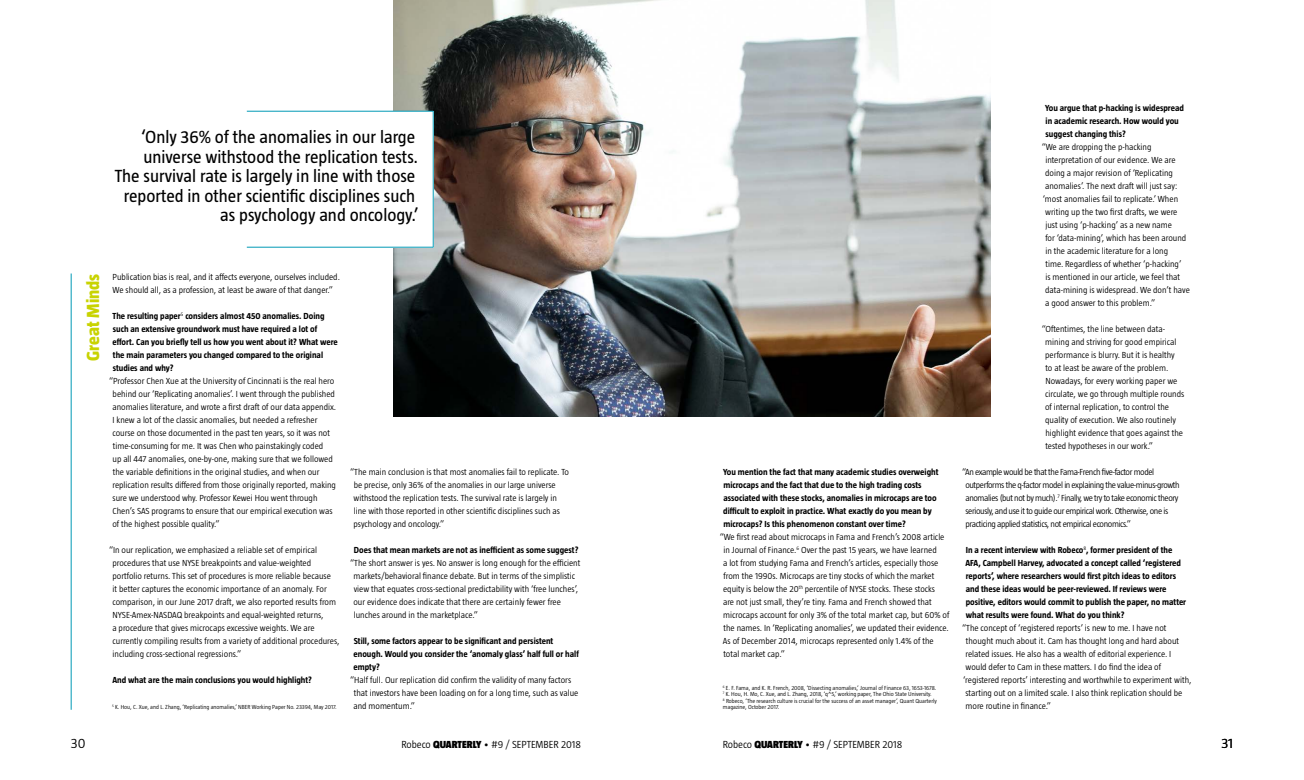
<style>
.page{position:relative;width:1304px;height:780px;background:#fff}
.page>*{position:absolute;margin:0;border:0;box-sizing:border-box;transform-origin:0 0}
.Quote_nieuw_ZWART{font:18px/19.5px "Taz";color:#000;text-align:right}
.t1{font:800 18px "Taz";color:#c8d300}
.t2{font:300 14px "Taz";color:#000}
.t3{font:300 10.5px "Taz";color:#000}
.plat{font:300 9px/13px "Taz";color:#000}
.vraag{font:700 9px/13px "Taz";color:#000}
.plat-2{font:300 9px/13px "Taz";letter-spacing:-.04em;color:#000}
.voetnoten{font:300 6px/6.5px "Taz";color:#000}
.s1{font-weight:900}
</style>
<div class="page">
<img style="left:393px;top:0;width:598px;height:416px">
<hr style="left:71px;top:273px;width:1px;height:436px;background:#0099b5">
<div style="left:112px;top:111px;width:322px;height:136px;background:#fff"></div>
<hr style="left:247px;top:247px;width:186px;height:1px;background:#0099b5">
<hr style="left:433px;top:111px;width:1px;height:136px;background:#0099b5">
<hr style="left:247px;top:111px;width:186px;height:1px;background:#0099b5">
<p class="Quote_nieuw_ZWART" style="left:115px;top:128px;width:305px">‘Only 36% of the anomalies in our large universe withstood the replication tests.<br>The survival rate is largely in line with those reported in other scientific disciplines such as psychology and oncology.’</p>
<p class="t1" style="left:83px;top:360px;width:88px;rotate:-90deg">Great Minds</p>
<p class="plat" style="left:113px;top:270px;width:229px">Publication bias is real, and it affects everyone, ourselves included.<br>We should all, as a profession, at least be aware of that danger.”</p>
<p class="vraag" style="left:112px;top:309px;width:227px">The resulting paper<sup>5</sup> considers almost 450 anomalies. Doing such an extensive groundwork must have required a lot of effort. Can you briefly tell us how you went about it? What were the main parameters you changed compared to the original studies and why?</p>
<p class="plat" style="left:112px;top:374px;width:225px;text-indent:-3px">“Professor Chen Xue at the University of Cincinnati is the real hero behind our ‘Replicating anomalies’. I went through the published anomalies literature, and wrote a first draft of our data appendix.<br>I knew a lot of the classic anomalies, but needed a refresher course on those documented in the past ten years, so it was not time-consuming for me. It was Chen who painstakingly coded<br>up all 447 anomalies, one-by-one, making sure that we followed the variable definitions in the original studies, and when our replication results differed from those originally reported, making sure we understood why. Professor Kewei Hou went through Chen’s SAS programs to ensure that our empirical execution was of the highest possible quality.”</p>
<p class="plat" style="left:112px;top:543px;width:229px;text-indent:-3px">“In our replication, we emphasized a reliable set of empirical procedures that use NYSE breakpoints and value-weighted portfolio returns. This set of procedures is more reliable because<br>it better captures the economic importance of an anomaly. For comparison, in our June 2017 draft, we also reported results from NYSE-Amex-NASDAQ breakpoints and equal-weighted returns,<br>a procedure that gives microcaps excessive weights. We are currently compiling results from a variety of additional procedures, including cross-sectional regressions.”</p>
<p class="vraag" style="left:112px;top:673px;width:201px">And what are the main conclusions you would highlight?</p>
<p class="plat" style="left:354px;top:465px;width:217px;text-indent:-3px">“The main conclusion is that most anomalies fail to replicate. To be precise, only 36% of the anomalies in our large universe withstood the replication tests. The survival rate is largely in line with those reported in other scientific disciplines such as psychology and oncology.”</p>
<p class="vraag" style="left:354px;top:543px;width:226px">Does that mean markets are not as inefficient as some suggest?</p>
<p class="plat" style="left:353px;top:556px;width:228px;text-indent:-3px">“The short answer is yes. No answer is long enough for the efficient markets/behavioral finance debate. But in terms of the simplistic view that equates cross-sectional predictability with ‘free lunches’, our evidence does indicate that there are certainly fewer free lunches around in the marketplace.”</p>
<p class="vraag" style="left:354px;top:634px;width:227px">Still, some factors appear to be significant and persistent enough. Would you consider the ‘anomaly glass’ half full or half empty?</p>
<p class="plat" style="left:354px;top:673px;width:226px;text-indent:-4px">“Half full. Our replication did confirm the validity of many factors that investors have been loading on for a long time, such as value</p>
<p class="voetnoten" style="left:112px;top:704px;width:226px"><sup>5</sup> K. Hou, C. Xue, and L. Zhang, ‘Replicating anomalies,’ NBER Working Paper No. 23394, May 2017.</p>
<p class="plat" style="left:353px;top:699px;width:63px">and momentum.”</p>
<p class="vraag" style="left:723px;top:465px;width:217px">You mention the fact that many academic studies overweight microcaps and the fact that due to the high trading costs associated with these stocks, anomalies in microcaps are too difficult to exploit in practice. What exactly do you mean by microcaps? Is this phenomenon constant over time?</p>
<p class="plat" style="left:723px;top:530px;width:228px;text-indent:-3px">“We first read about microcaps in Fama and French’s 2008 article in Journal of Finance.<sup>6</sup> Over the past 15 years, we have learned<br>a lot from studying Fama and French’s articles, especially those from the 1990s. Microcaps are tiny stocks of which the market equity is below the 20<sup>th</sup> percentile of NYSE stocks. These stocks<br>are not just small, they’re tiny. Fama and French showed that microcaps account for only 3% of the total market cap, but 60% of the names. In ‘Replicating anomalies’, we updated their evidence.<br>As of December 2014, microcaps represented only 1.4% of the total market cap.”</p>
<p class="voetnoten" style="left:723px;top:684px;width:215px"><sup>6</sup> E. F. Fama, and K. R. French, 2008, ‘Dissecting anomalies,’ Journal of Finance 63, 1653-1678.</p>
<p class="voetnoten" style="left:723px;top:691px;width:210px"><sup>7</sup> K. Hou, H. Mo, C. Xue, and L. Zhang, 2018, ‘q^5,’ working paper, The Ohio State University.</p>
<p class="voetnoten" style="left:723px;top:697px;width:216px"><sup>8</sup> Robeco, ‘The research culture is crucial for the success of an asset manager’, Quant Quarterly magazine, October 2017.</p>
<h2 class="t2" style="left:71px;top:736px;width:16px">30</h2>
<p class="t3" style="left:402px;top:739px;width:181px">Robeco <span class="s1">QUARTERLY</span> • #9 / SEPTEMBER 2018</p>
<p class="t3" style="left:723px;top:739px;width:181px">Robeco <span class="s1">QUARTERLY</span> • #9 / SEPTEMBER 2018</p>
<p class="vraag" style="left:1045px;top:101px;width:140px">You argue that p-hacking is widespread in academic research. How would you suggest changing this?</p>
<p class="plat" style="left:1042px;top:140px;width:111px">“We are dropping the p-hacking</p>
<p class="plat" style="left:1045px;top:153px;width:132px">interpretation of our evidence. We are</p>
<p class="plat" style="left:1045px;top:166px;width:129px">doing a major revision of ‘Replicating</p>
<p class="plat" style="left:1045px;top:179px;width:134px">anomalies’. The next draft will just say:</p>
<p class="plat" style="left:1043px;top:192px;width:137px">‘most anomalies fail to replicate.’ When</p>
<p class="plat" style="left:1045px;top:205px;width:134px">writing up the two first drafts, we were</p>
<p class="plat" style="left:1045px;top:218px;width:128px">just using ‘p-hacking’ as a new name</p>
<p class="plat" style="left:1045px;top:231px;width:142px">for ‘data-mining’, which has been around</p>
<p class="plat" style="left:1045px;top:244px;width:124px">in the academic literature for a long</p>
<p class="plat" style="left:1045px;top:257px;width:137px">time. Regardless of whether ‘p-hacking’</p>
<p class="plat" style="left:1045px;top:270px;width:136px">is mentioned in our article, we feel that</p>
<p class="plat" style="left:1045px;top:283px;width:146px">data-mining is widespread. We don’t have</p>
<p class="plat" style="left:1045px;top:296px;width:111px">a good answer to this problem.”</p>
<p class="plat" style="left:1045px;top:322px;width:141px;text-indent:-3px">“Oftentimes, the line between data&shy;mining and striving for good empirical performance is blurry. But it is healthy<br>to at least be aware of the problem.<br>Nowadays, for every working paper we circulate, we go through multiple rounds of internal replication, to control the quality of execution. We also routinely highlight evidence that goes against the tested hypotheses in our work.”</p>
<p class="plat-2" style="left:965px;top:465px;width:216px;text-indent:-3px">“An example would be that the Fama-French five-factor model outperforms the q-factor model in explaining the value-minus-growth anomalies (but not by much).<sup>7</sup> Finally, we try to take economic theory seriously, and use it to guide our empirical work. Otherwise, one is practicing applied statistics, not empirical economics.”</p>
<p class="vraag" style="left:965px;top:543px;width:222px">In a recent interview with Robeco<sup>8</sup>, former president of the AFA, Campbell Harvey, advocated a concept called ‘registered reports’, where researchers would first pitch ideas to editors and these ideas would be peer-reviewed. If reviews were positive, editors would commit to publish the paper, no matter what results were found. What do you think?</p>
<p class="plat" style="left:962px;top:621px;width:206px">“The concept of ‘registered reports’ is new to me. I have not</p>
<p class="plat" style="left:966px;top:634px;width:215px">thought much about it. Cam has thought long and hard about</p>
<p class="plat" style="left:966px;top:647px;width:207px">related issues. He also has a wealth of editorial experience. I</p>
<p class="plat" style="left:966px;top:660px;width:197px">would defer to Cam in these matters. I do find the idea of</p>
<p class="plat" style="left:963px;top:673px;width:230px">‘registered reports’ interesting and worthwhile to experiment with,</p>
<p class="plat" style="left:965px;top:686px;width:218px">starting out on a limited scale. I also think replication should be</p>
<p class="plat" style="left:966px;top:699px;width:87px">more routine in finance.”</p>
<p class="t2" style="left:1221px;top:736px;width:13px">31</p>
</div>
